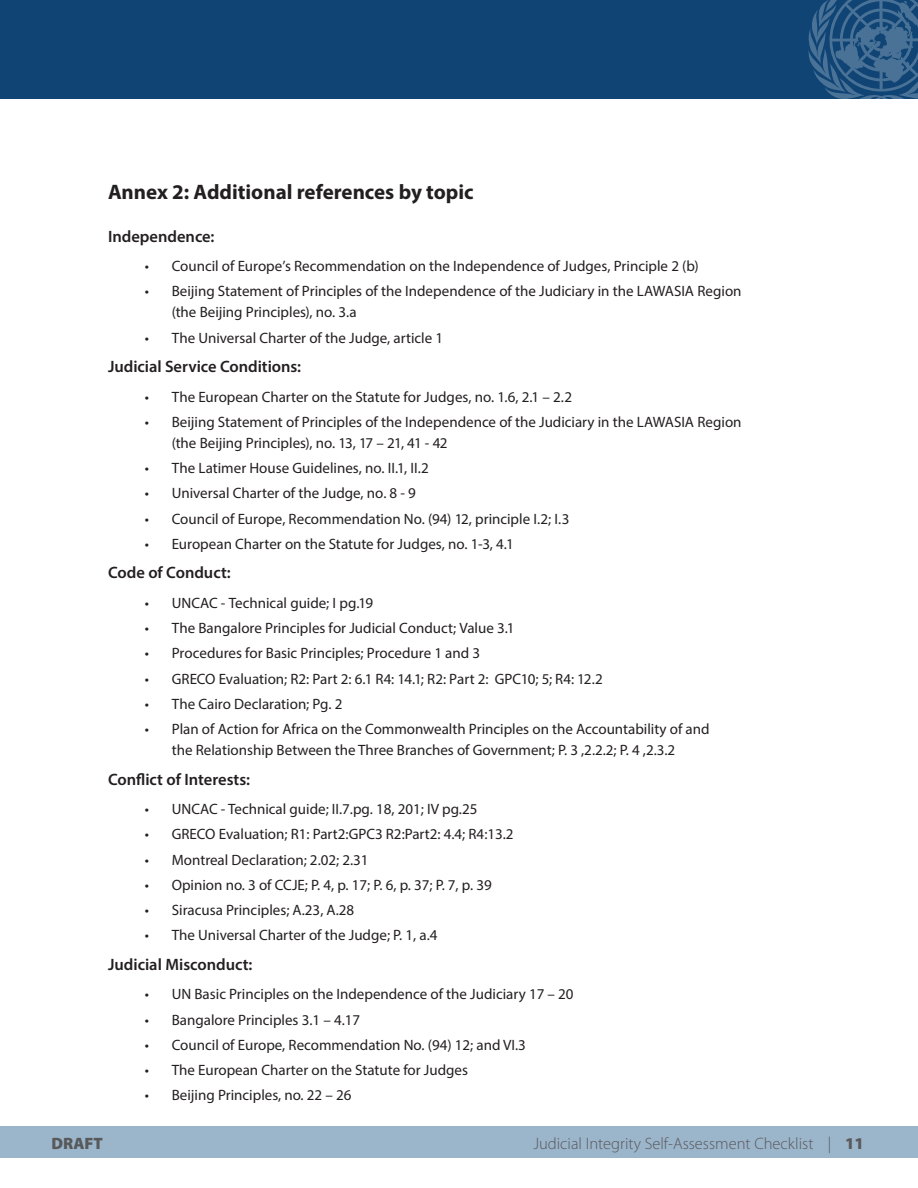
<style>
.page{position:relative;width:918px;height:1188px;background:#fff}
.page>*{position:absolute;margin:0;border:0;box-sizing:border-box;transform-origin:0 0}
.t1{font:700 21px "Myriad Pro";color:#231f20}
.t2{font:600 16.5px "Myriad Pro";color:#231f20}
.t3{font:300 16.5px "Myriad Pro";color:#5a595c}
.t4{font:900 16.5px "Myriad Pro";color:#58595b}
.t5{font:15px/21px "Myriad Pro";color:#231f20}
.s1{font-weight:900}
</style>
<div class="page">
<div style="left:0;top:1126px;width:918px;height:32px;background:#9bb5cb"></div>
<div style="left:0;top:0;width:918px;height:99px;background:#0f4475"></div>
<svg style="left:808px;top:0;width:110px;height:99px"></svg>
<p class="t1" style="left:108px;top:178px;width:367px">Annex 2: Additional references by topic</p>
<p class="t2" style="left:108px;top:225px;width:108px">Independence:</p>
<p class="t5" style="left:145px;top:255px;width:556px">• Council of Europe’s Recommendation on the Independence of Judges, Principle 2 (b)</p>
<p class="t5" style="left:172px;top:281px;width:571px;text-indent:-27px">• Beijing Statement of Principles of the Independence of the Judiciary in the LAWASIA Region (the Beijing Principles), no. 3.a</p>
<p class="t5" style="left:145px;top:327px;width:300px">• The Universal Charter of the Judge, article 1</p>
<p class="t2" style="left:108px;top:356px;width:195px">Judicial Service Conditions:</p>
<p class="t5" style="left:145px;top:386px;width:429px">• The European Charter on the Statute for Judges, no. 1.6, 2.1 – 2.2</p>
<p class="t5" style="left:172px;top:411px;width:571px;text-indent:-27px">• Beijing Statement of Principles of the Independence of the Judiciary in the LAWASIA Region (the Beijing Principles), no. 13, 17 – 21, 41 - 42</p>
<p class="t5" style="left:145px;top:457px;width:286px">• The Latimer House Guidelines, no. II.1, II.2</p>
<p class="t5" style="left:145px;top:483px;width:273px">• Universal Charter of the Judge, no. 8 - 9</p>
<p class="t5" style="left:145px;top:508px;width:426px">• Council of Europe, Recommendation No. (94) 12, principle I.2; I.3</p>
<p class="t5" style="left:145px;top:533px;width:370px">• European Charter on the Statute for Judges, no. 1-3, 4.1</p>
<p class="t2" style="left:108px;top:562px;width:124px">Code of Conduct:</p>
<p class="t5" style="left:145px;top:592px;width:230px">• UNCAC - Technical guide; I pg.19</p>
<p class="t5" style="left:145px;top:617px;width:371px">• The Bangalore Principles for Judicial Conduct; Value 3.1</p>
<p class="t5" style="left:145px;top:643px;width:337px">• Procedures for Basic Principles; Procedure 1 and 3</p>
<p class="t5" style="left:145px;top:668px;width:460px">• GRECO Evaluation; R2: Part 2: 6.1 R4: 14.1; R2: Part 2: GPC10; 5; R4: 12.2</p>
<p class="t5" style="left:145px;top:693px;width:199px">• The Cairo Declaration; Pg. 2</p>
<p class="t5" style="left:145px;top:718px;width:566px;text-align:center">• Plan of Action for Africa on the Commonwealth Principles on the Accountability of and the Relationship Between the Three Branches of Government; P. 3 ,2.2.2; P. 4 ,2.3.2</p>
<p class="t2" style="left:108px;top:769px;width:144px">Conflict of Interests:</p>
<p class="t5" style="left:145px;top:798px;width:334px">• UNCAC - Technical guide; II.7.pg. 18, 201; IV pg.25</p>
<p class="t5" style="left:145px;top:824px;width:370px">• GRECO Evaluation; R1: Part2:GPC3 R2:Part2: 4.4; R4:13.2</p>
<p class="t5" style="left:145px;top:849px;width:225px">• Montreal Declaration; 2.02; 2.31</p>
<p class="t5" style="left:145px;top:874px;width:349px">• Opinion no. 3 of CCJE; P. 4, p. 17; P. 6, p. 37; P. 7, p. 39</p>
<p class="t5" style="left:145px;top:899px;width:211px">• Siracusa Principles; A.23, A.28</p>
<p class="t5" style="left:145px;top:925px;width:294px">• The Universal Charter of the Judge; P. 1, a.4</p>
<p class="t2" style="left:108px;top:954px;width:146px">Judicial Misconduct:</p>
<p class="t5" style="left:145px;top:984px;width:430px">• UN Basic Principles on the Independence of the Judiciary 17 – 20</p>
<p class="t5" style="left:145px;top:1009px;width:217px">• Bangalore Principles 3.1 – 4.17</p>
<p class="t5" style="left:145px;top:1034px;width:383px">• Council of Europe, Recommendation No. (94) 12; and VI.3</p>
<p class="t5" style="left:145px;top:1059px;width:325px">• The European Charter on the Statute for Judges</p>
<p class="t5" style="left:145px;top:1085px;width:208px">• Beijing Principles, no. 22 – 26</p>
<p class="t3" style="left:533px;top:1135px;width:332px">Judicial Integrity Self-Assessment Checklist | <span class="s1">11</span></p>
<p class="t4" style="left:51px;top:1134px;width:53px">DRAFT</p>
</div>
